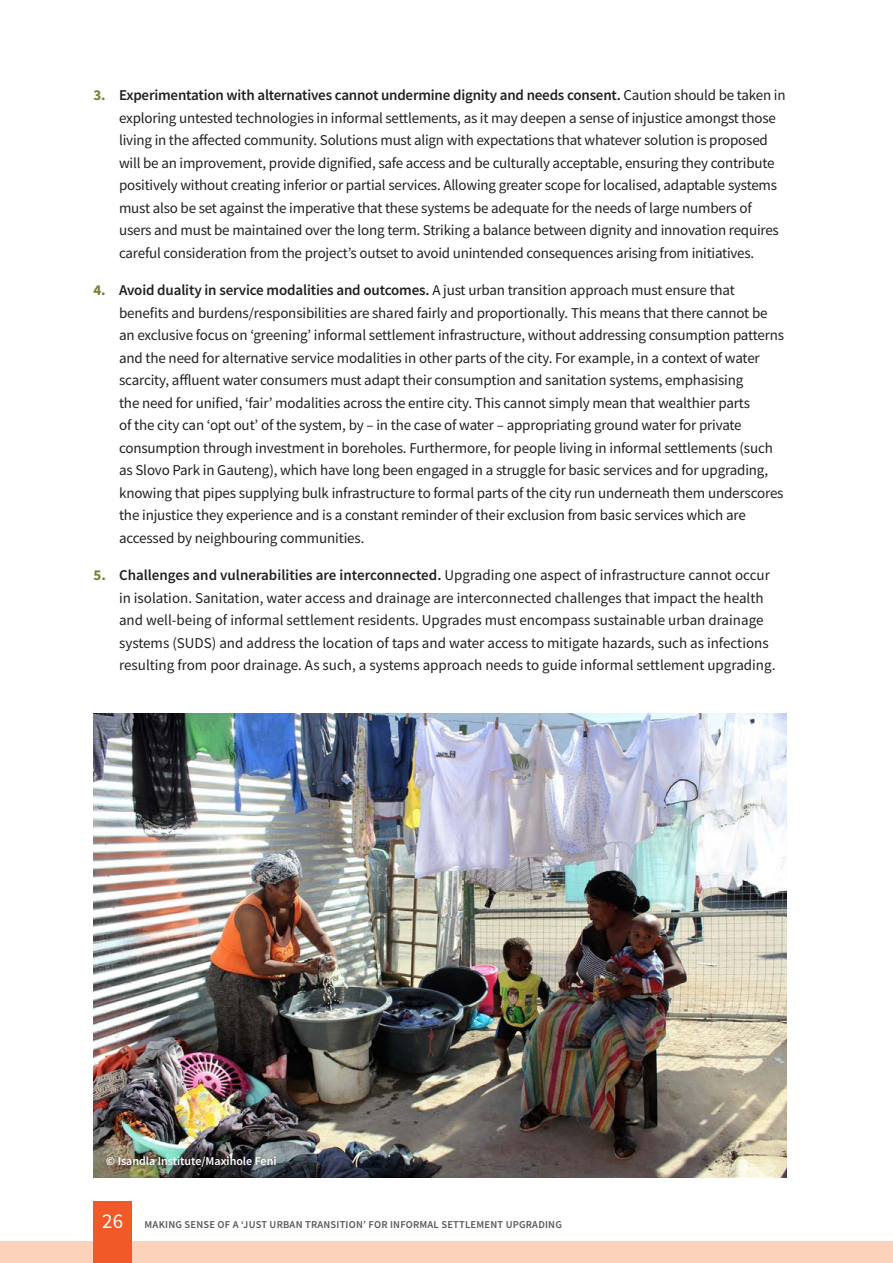
<style>
.page{position:relative;width:893px;height:1263px;background:#fff}
.page>*{position:absolute;margin:0;border:0;box-sizing:border-box;transform-origin:0 0}
.t1{font:15px/22.5px "Source Sans Pro";letter-spacing:-.01em;color:#231f20}
.t2{font:600 12px "Source Sans Pro";color:#fff}
.t3{font:600 10.5px "Source Sans Pro";letter-spacing:.02em;color:#57585a}
.s1{font-weight:700;color:#758039}
.s2{font-weight:600}
.s3{font-weight:400;font-size:21px;color:#fff}
</style>
<div class="page">
<div style="left:0;top:1242px;width:893px;height:21px;background:#fcd2ba"></div>
<div style="left:94px;top:1202px;width:38px;height:61px;background:#f15929"></div>
<img style="left:94px;top:714px;width:693px;height:464px">
<div style="left:104px;top:1153px;width:178px;height:20px;background:#231f20;opacity:.6"></div>
<p class="t1" style="left:119px;top:84px;width:668px;text-indent:-26px"><span class="s1">3.</span> <span class="s2">Experimentation with alternatives cannot undermine dignity and needs consent.</span> Caution should be taken in exploring untested technologies in informal settlements, as it may deepen a sense of injustice amongst those living in the affected community. Solutions must align with expectations that whatever solution is proposed will be an improvement, provide dignified, safe access and be culturally acceptable, ensuring they contribute positively without creating inferior or partial services. Allowing greater scope for localised, adaptable systems must also be set against the imperative that these systems be adequate for the needs of large numbers of users and must be maintained over the long term. Striking a balance between dignity and innovation requires careful consideration from the project’s outset to avoid unintended consequences arising from initiatives.</p>
<p class="t1" style="left:119px;top:279px;width:667px;text-indent:-26px"><span class="s1">4.</span> <span class="s2">Avoid duality in service modalities and outcomes.</span> A just urban transition approach must ensure that benefits and burdens/responsibilities are shared fairly and proportionally. This means that there cannot be an exclusive focus on ‘greening’ informal settlement infrastructure, without addressing consumption patterns and the need for alternative service modalities in other parts of the city. For example, in a context of water scarcity, affluent water consumers must adapt their consumption and sanitation systems, emphasising<br>the need for unified, ‘fair’ modalities across the entire city. This cannot simply mean that wealthier parts<br>of the city can ‘opt out’ of the system, by – in the case of water – appropriating ground water for private consumption through investment in boreholes. Furthermore, for people living in informal settlements (such as Slovo Park in Gauteng), which have long been engaged in a struggle for basic services and for upgrading, knowing that pipes supplying bulk infrastructure to formal parts of the city run underneath them underscores the injustice they experience and is a constant reminder of their exclusion from basic services which are accessed by neighbouring communities.</p>
<p class="t1" style="left:119px;top:564px;width:658px;text-indent:-26px"><span class="s1">5.</span> <span class="s2">Challenges and vulnerabilities are interconnected.</span> Upgrading one aspect of infrastructure cannot occur in isolation. Sanitation, water access and drainage are interconnected challenges that impact the health and well-being of informal settlement residents. Upgrades must encompass sustainable urban drainage systems (SUDS) and address the location of taps and water access to mitigate hazards, such as infections resulting from poor drainage. As such, a systems approach needs to guide informal settlement upgrading.</p>
<p class="t2" style="left:106px;top:1153px;width:172px">© Isandla Institute/Maxihole Feni</p>
<p class="t3" style="left:102px;top:1217px;width:461px"><span class="s3">26</span> MAKING SENSE OF A ‘JUST URBAN TRANSITION’ FOR INFORMAL SETTLEMENT UPGRADING</p>
</div>
